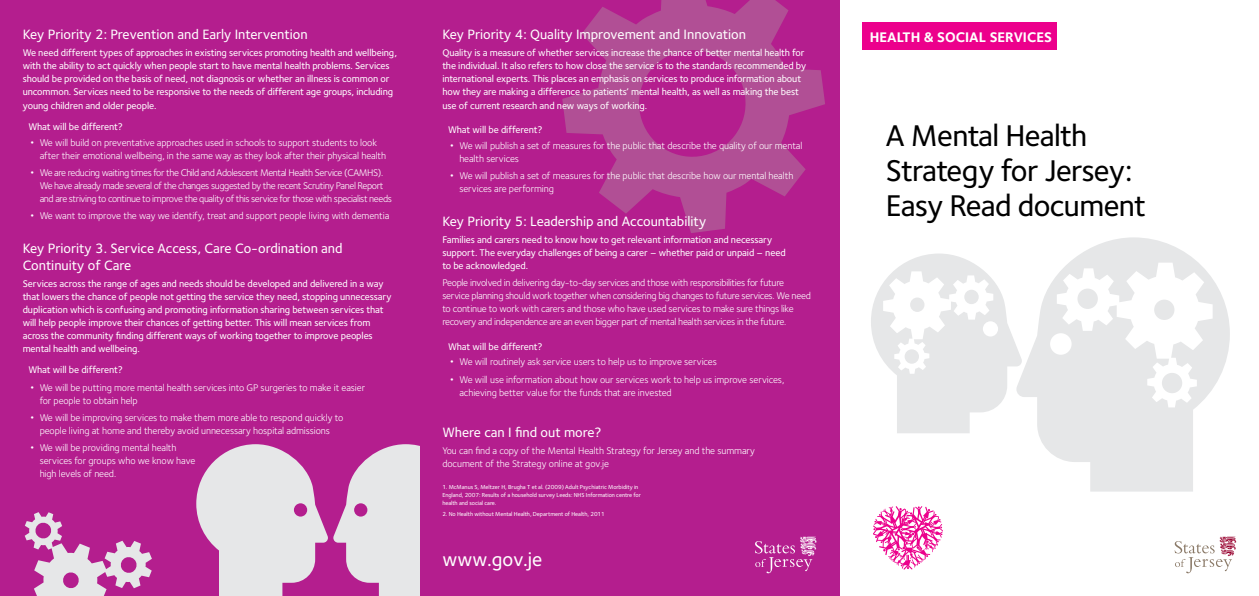
<style>
.page{position:relative;width:1259px;height:596px;background:#fff}
.page>*{position:absolute;margin:0;border:0;box-sizing:border-box;transform-origin:0 0}
.t1{font:500 31px/35px "Foundry Sterling";letter-spacing:-.02em;color:#000}
.t2{font:500 20px "Foundry Sterling";color:#fff}
.t3{font:700 14.4px "Foundry Sterling";color:#fff}
.t4{font:500 14px/16.5px "Foundry Sterling";color:#fff}
.t5{font:500 10px/13px "Foundry Sterling";letter-spacing:-.01em;color:#fff}
.t6{font:10px/13px "Foundry Sterling";letter-spacing:-.01em;color:#fff}
.t7{font:10px/13px "Foundry Sterling";letter-spacing:-.03em;color:#fff}
.t8{font:10px/13px "Foundry Sterling";letter-spacing:-.04em;color:#fff}
.t9{font:500 6px/8px "Foundry Sterling";letter-spacing:-.01em;color:#fff}
.s1{font-size:14px}
</style>
<div class="page">
<svg style="left:873px;top:506px;width:70px;height:63px"></svg>
<div style="left:862px;top:23px;width:194px;height:27px;background:#ec008c"></div>
<svg style="left:1174px;top:536px;width:62px;height:37px"></svg>
<svg style="left:1022px;top:237px;width:207px;height:254px;fill:#e6e7e8"></svg>
<svg style="left:871px;top:253px;width:151px;height:180px"></svg>
<div style="left:0;top:0;width:420px;height:595px;background:#b41e8e"></div>
<div style="left:420px;top:0;width:419px;height:595px;background:#b41e8e"></div>
<svg style="left:562px;top:0;width:263px;height:233px"></svg>
<svg style="left:755px;top:536px;width:61px;height:37px"></svg>
<svg style="left:196px;top:444px;width:224px;height:151px"></svg>
<svg style="left:25px;top:512px;width:127px;height:83px"></svg>
<h3 class="t4" style="left:23px;top:26px;width:286px">Key Priority 2: Prevention and Early Intervention</h3>
<h3 class="t3" style="left:869px;top:27px;width:184px">HEALTH &amp; SOCIAL SERVICES</h3>
<p class="t5" style="left:23px;top:46px;width:376px">We need different types of approaches in existing services promoting health and wellbeing, with the ability to act quickly when people start to have mental health problems. Services should be provided on the basis of need, not diagnosis or whether an illness is common or uncommon. Services need to be responsive to the needs of different age groups, including young children and older people.</p>
<p class="t5" style="left:28px;top:120px;width:96px">What will be different?</p>
<p class="t6" style="left:40px;top:136px;width:348px;text-indent:-11px"><span class="s1">•</span> We will build on preventative approaches used in schools to support students to look after their emotional wellbeing, in the same way as they look after their physical health</p>
<p class="t8" style="left:40px;top:166px;width:354px;text-indent:-11px"><span class="s1">•</span> We are reducing waiting times for the Child and Adolescent Mental Health Service (CAMHS).<br>We have already made several of the changes suggested by the recent Scrutiny Panel Report and are striving to continue to improve the quality of this service for those with specialist needs</p>
<p class="t6" style="left:28px;top:209px;width:362px"><span class="s1">•</span> We want to improve the way we identify, treat and support people living with dementia</p>
<h3 class="t4" style="left:23px;top:239px;width:321px">Key Priority 3. Service Access, Care Co-ordination and<br>Continuity of Care</h3>
<p class="t5" style="left:23px;top:276px;width:370px">Services across the range of ages and needs should be developed and delivered in a way that lowers the chance of people not getting the service they need, stopping unnecessary duplication which is confusing and promoting information sharing between services that will help people improve their chances of getting better. This will mean services from across the community finding different ways of working together to improve peoples mental health and wellbeing.</p>
<p class="t5" style="left:28px;top:363px;width:96px">What will be different?</p>
<p class="t6" style="left:40px;top:380px;width:327px;text-indent:-11px"><span class="s1">•</span> We will be putting more mental health services into GP surgeries to make it easier for people to obtain help</p>
<p class="t6" style="left:28px;top:410px;width:316px;text-align:center"><span class="s1">•</span> We will be improving services to make them more able to respond quickly to people living at home and thereby avoid unnecessary hospital admissions</p>
<p class="t6" style="left:40px;top:441px;width:157px;text-indent:-11px"><span class="s1">•</span> We will be providing mental health services for groups who we know have high levels of need.</p>
<h3 class="t4" style="left:442px;top:26px;width:305px">Key Priority 4: Quality Improvement and Innovation</h3>
<p class="t5" style="left:442px;top:46px;width:365px">Quality is a measure of whether services increase the chance of better mental health for the individual. It also refers to how close the service is to the standards recommended by international experts. This places an emphasis on services to produce information about how they are making a difference to patients’ mental health, as well as making the best use of current research and new ways of working.</p>
<p class="t5" style="left:448px;top:123px;width:96px">What will be different?</p>
<p class="t6" style="left:459px;top:138px;width:344px;text-indent:-11px"><span class="s1">•</span> We will publish a set of measures for the public that describe the quality of our mental health services</p>
<p class="t6" style="left:459px;top:169px;width:335px;text-indent:-11px"><span class="s1">•</span> We will publish a set of measures for the public that describe how our mental health services are performing</p>
<h3 class="t4" style="left:442px;top:212px;width:265px">Key Priority 5: Leadership and Accountability</h3>
<p class="t5" style="left:442px;top:232px;width:345px">Families and carers need to know how to get relevant information and necessary support. The everyday challenges of being a carer – whether paid or unpaid – need to be acknowledged.</p>
<p class="t7" style="left:442px;top:276px;width:370px">People involved in delivering day-to-day services and those with responsibilities for future service planning should work together when considering big changes to future services. We need to continue to work with carers and those who have used services to make sure things like recovery and independence are an even bigger part of mental health services in the future.</p>
<p class="t5" style="left:448px;top:339px;width:96px">What will be different?</p>
<p class="t6" style="left:448px;top:355px;width:270px"><span class="s1">•</span> We will routinely ask service users to help us to improve services</p>
<p class="t6" style="left:459px;top:372px;width:326px;text-indent:-11px"><span class="s1">•</span> We will use information about how our services work to help us improve services, achieving better value for the funds that are invested</p>
<h3 class="t4" style="left:442px;top:423px;width:161px">Where can I find out more?</h3>
<p class="t6" style="left:442px;top:443px;width:314px">You can find a copy of the Mental Health Strategy for Jersey and the summary document of the Strategy online at gov.je</p>
<h1 class="t1" style="left:886px;top:117px;width:261px">A Mental Health<br>Strategy for Jersey:<br>Easy Read document</h1>
<p class="t9" style="left:442px;top:482px;width:200px">1. McManus S, Meltzer H, Brugha T et al. (2009) Adult Psychiatric Morbidity in<br>England, 2007: Results of a household survey Leeds: NHS Information centre for health and social care.</p>
<p class="t9" style="left:442px;top:509px;width:164px">2. No Health without Mental Health, Department of Health, 2011</p>
<h2 class="t2" style="left:442px;top:544px;width:102px">www.gov.je</h2>
</div>
